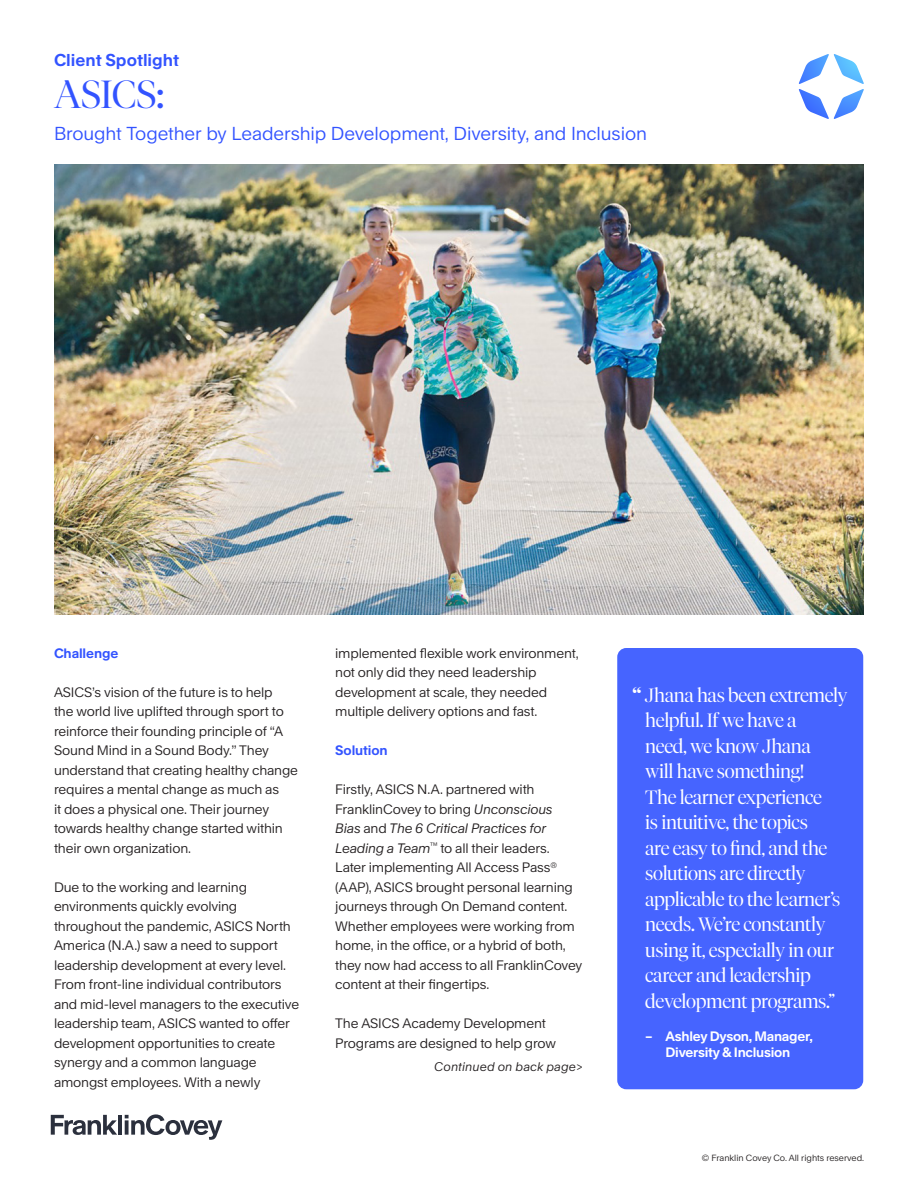
<style>
.page{position:relative;width:918px;height:1188px;background:#fff}
.page>*{position:absolute;margin:0;border:0;box-sizing:border-box;transform-origin:0 0}
.T_-_Client_Name_H1{font:300 39px "Tiempos Fine";letter-spacing:-.015em;color:#3253ff}
.T_-_Pullout_Quote{font:300 19.2px/25.5px "Tiempos Fine";letter-spacing:-.02em;color:#fff}
.T_-_Lead-in_Under_Cl{font:18px "Rand";letter-spacing:-.005em;color:#3253ff}
.T_-_Client_Spotlight{font:700 16.5px "Rand";color:#3253ff}
.T_-_Body_Text{font:13.2px/19.5px "Rand";letter-spacing:-.01em;color:#231f20}
.T_-_Quote_Attributio{font:700 13.2px/16.5px "Rand";letter-spacing:-.02em;color:#fff;text-align:center}
.T_-_Bold_Subhead{font:700 13.2px "Rand";letter-spacing:-.01em;color:#3253ff}
.T_-_continued_text{font:italic 12px "Rand";letter-spacing:.01em;color:#231f20}
.t1{font:8.7px "Rand";color:#231f20}
.s1{font-style:italic}
.s2{font-size:28.2px}
</style>
<div class="page">
<img style="left:54px;top:164px;width:810px;height:450px">
<svg style="left:51px;top:1115px;width:66px;height:20px"></svg>
<hr style="left:118px;top:1115px;width:4px;height:20px;background:#2b303d">
<svg style="left:125px;top:1114px;width:97px;height:26px"></svg>
<div style="left:617px;top:648px;width:246px;height:441px;background:#4664ff;border-radius:9px"></div>
<svg style="left:799px;top:54px;width:65px;height:65px"></svg>
<p class="T_-_Client_Spotlight" style="left:54px;top:47px;width:127px">Client Spotlight</p>
<p class="T_-_Client_Name_H1" style="left:54px;top:71px;width:112px">ASICS:</p>
<h2 class="T_-_Lead-in_Under_Cl" style="left:54px;top:119px;width:595px">Brought Together by Leadership Development, Diversity, and Inclusion</h2>
<p class="T_-_Bold_Subhead" style="left:54px;top:642px;width:66px">Challenge</p>
<p class="T_-_Body_Text" style="left:54px;top:681px;width:246px">ASICS’s vision of the future is to help<br>the world live uplifted through sport to reinforce their founding principle of “A Sound Mind in a Sound Body.” They understand that creating healthy change requires a mental change as much as<br>it does a physical one. Their journey towards healthy change started within their own organization.</p>
<p class="T_-_Body_Text" style="left:54px;top:876px;width:247px">Due to the working and learning environments quickly evolving throughout the pandemic, ASICS North America (N.A.) saw a need to support leadership development at every level.<br>From front-line individual contributors and mid-level managers to the executive leadership team, ASICS wanted to offer development opportunities to create synergy and a common language amongst employees. With a newly</p>
<p class="T_-_Body_Text" style="left:335px;top:642px;width:245px">implemented flexible work environment, not only did they need leadership development at scale, they needed multiple delivery options and fast.</p>
<p class="T_-_Bold_Subhead" style="left:335px;top:740px;width:54px">Solution</p>
<p class="T_-_Body_Text" style="left:335px;top:778px;width:249px">Firstly, ASICS N.A. partnered with FranklinCovey to bring <span class="s1">Unconscious<br>Bias</span> and <span class="s1">The 6 Critical Practices for Leading a Team</span><sup>™</sup> to all their leaders.<br>Later implementing All Access Pass<sup>® </sup>(AAP), ASICS brought personal learning journeys through On Demand content.<br>Whether employees were working from home, in the office, or a hybrid of both, they now had access to all FranklinCovey content at their fingertips.</p>
<p class="T_-_Body_Text" style="left:335px;top:1012px;width:222px">The ASICS Academy Development<br>Programs are designed to help grow</p>
<p class="T_-_continued_text" style="left:434px;top:1058px;width:150px">Continued on back page&gt;</p>
<p class="T_-_Pullout_Quote" style="left:645px;top:682px;width:204px;text-indent:-14px"><span class="s2">“</span> Jhana has been extremely helpful. If we have a<br>need, we know Jhana<br>will have something!<br>The learner experience<br>is intuitive, the topics<br>are easy to find, and the solutions are directly applicable to the learner’s needs. We’re constantly using it, especially in our career and leadership development programs.”</p>
<p class="T_-_Quote_Attributio" style="left:645px;top:1027px;width:169px">– Ashley Dyson, Manager,<br>Diversity &amp; Inclusion</p>
<p class="t1" style="left:702px;top:1150px;width:164px">© Franklin Covey Co. All rights reserved.</p>
</div>
